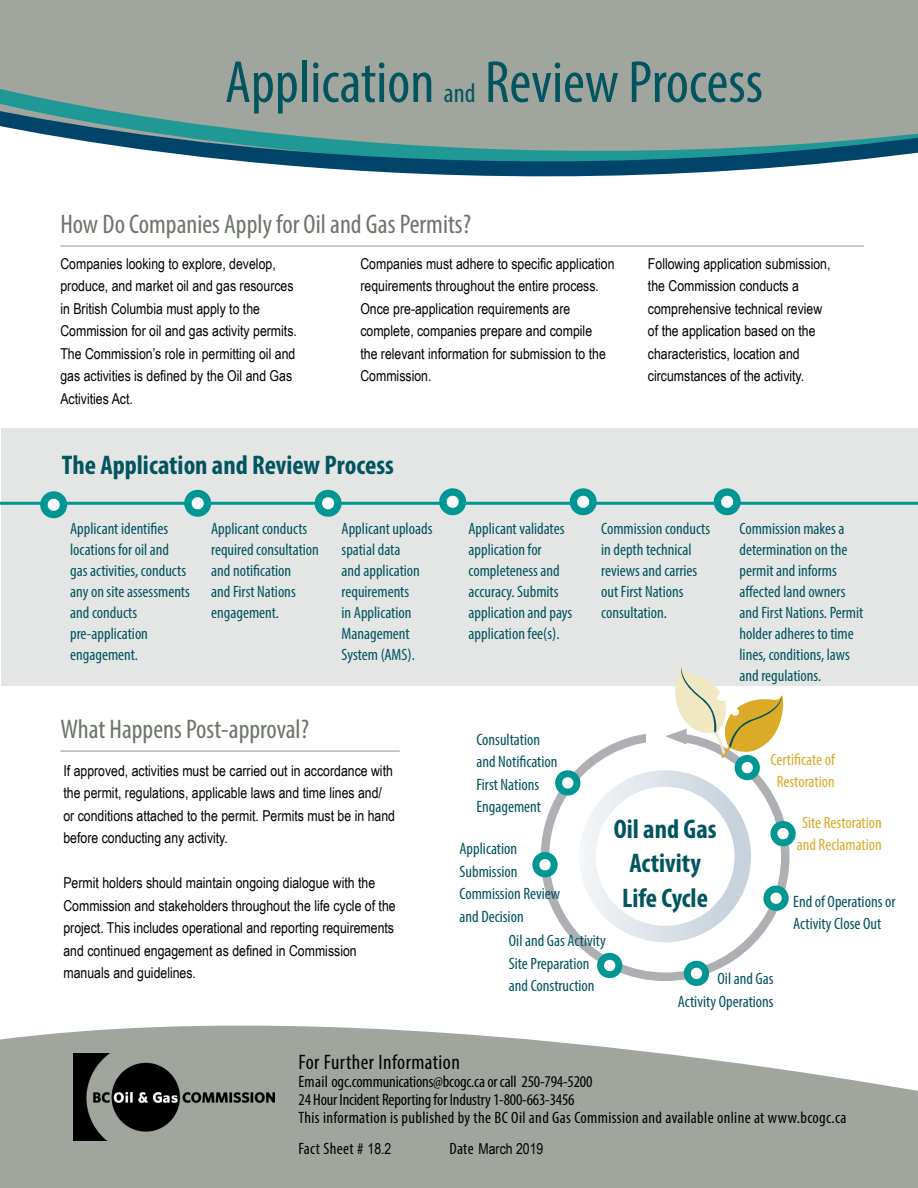
<style>
.page{position:relative;width:918px;height:1188px;background:#fff}
.page>*{position:absolute;margin:0;border:0;box-sizing:border-box;transform-origin:0 0}
.t1{font:condensed 60px "Myriad Pro";color:#02545f}
.t2{font:condensed 27px "Myriad Pro";color:#6d756a}
.t3{font:700 condensed 27px/34.5px "Myriad Pro";color:#02545f;text-align:center}
.t4{font:condensed 27px "Myriad Pro";color:#02545f}
.t5{font:condensed 21px "Myriad Pro";letter-spacing:.02em;color:#000}
.t6{font:condensed 16.5px/21px "Myriad Pro";color:#02545f}
.t7{font:condensed 16.5px/18px "Myriad Pro";letter-spacing:.015em;color:#000}
.t8{font:condensed 16.5px/22.5px "Myriad Pro";color:#dbaa27;text-align:center}
.t9{font:15px/22.5px "Arial Narrow";color:#000}
.s1{font-family:"Arial Narrow";font-stretch:normal;font-size:15px}
.s2{font-family:"Myriad Pro";font-stretch:condensed;font-size:16.5px}
</style>
<div class="page">
<div style="left:0;top:0;width:918px;height:23px;background:#a0a59e"></div>
<svg style="left:0;top:1025px;width:904px;height:163px;background:#abb0aa"></svg>
<svg style="left:0;top:23px;width:918px;height:154px;background:#8fa2a0"></svg>
<img style="left:73px;top:1053px;width:201px;height:87px">
<svg style="left:904px;top:1088px;width:14px;height:100px"></svg>
<hr style="left:917px;top:39px;width:1px;height:164px;background:#fff">
<div style="left:1px;top:428px;width:917px;height:257px;background:#e3e6e4"></div>
<hr style="left:0;top:502px;width:918px;height:3px;background:#009694">
<svg style="left:39px;top:491px;width:29px;height:28px"></svg>
<svg style="left:183px;top:489px;width:29px;height:28px"></svg>
<svg style="left:313px;top:489px;width:30px;height:28px"></svg>
<svg style="left:438px;top:488px;width:29px;height:28px"></svg>
<svg style="left:568px;top:488px;width:30px;height:28px"></svg>
<svg style="left:712px;top:488px;width:30px;height:28px"></svg>
<hr style="left:60px;top:245px;width:804px;height:2px;background:#b6bab5">
<div style="left:541px;top:732px;width:249px;height:249px;border:9px solid #adafb2;border-radius:50%"></div>
<div style="left:646px;top:726px;width:39px;height:21px;background:#fff"></div>
<div style="left:579px;top:770px;width:172px;height:172px;border:17px solid #b9c7d4;border-radius:50%"></div>
<svg style="left:555px;top:769px;width:27px;height:28px"></svg>
<svg style="left:532px;top:851px;width:26px;height:28px"></svg>
<svg style="left:596px;top:952px;width:28px;height:27px"></svg>
<svg style="left:683px;top:960px;width:27px;height:26px"></svg>
<svg style="left:763px;top:884px;width:26px;height:28px"></svg>
<svg style="left:770px;top:820px;width:26px;height:27px"></svg>
<svg style="left:664px;top:666px;width:123px;height:115px"></svg>
<hr style="left:60px;top:750px;width:340px;height:2px;background:#b6bab5">
<h1 class="t1" style="left:225px;top:46px;width:211px">Application</h1>
<h2 class="t4" style="left:444px;top:77px;width:33px">and</h2>
<h1 class="t1" style="left:485px;top:46px;width:280px">Review Process</h1>
<h2 class="t2" style="left:60px;top:208px;width:412px">How Do Companies Apply for Oil and Gas Permits?</h2>
<p class="t9" style="left:360px;top:252px;width:256px">Companies must adhere to specific application requirements throughout the entire process.<br>Once pre-application requirements are complete, companies prepare and compile<br>the relevant information for submission to the Commission.</p>
<p class="t9" style="left:648px;top:252px;width:184px">Following application submission, the Commission conducts a comprehensive technical review of the application based on the characteristics, location and circumstances of the activity.</p>
<p class="t9" style="left:60px;top:252px;width:238px">Companies looking to explore, develop, produce, and market oil and gas resources in British Columbia must apply to the Commission for oil and gas activity permits.<br>The Commission’s role in permitting oil and gas activities is defined by the Oil and Gas Activities Act.</p>
<h2 class="t3" style="left:62px;top:447px;width:333px">The Application and Review Process</h2>
<p class="t6" style="left:70px;top:517px;width:121px">Applicant identifies locations for oil and gas activities, conducts any on site assessments and conducts pre-application engagement.</p>
<p class="t6" style="left:211px;top:517px;width:109px">Applicant conducts required consultation and notification<br>and First Nations engagement.</p>
<p class="t6" style="left:342px;top:517px;width:92px">Applicant uploads spatial data<br>and application requirements<br>in Application<br>Management<br>System (AMS).</p>
<p class="t6" style="left:469px;top:517px;width:105px">Applicant validates application for completeness and accuracy. Submits application and pays application fee(s).</p>
<p class="t6" style="left:601px;top:517px;width:111px">Commission conducts in depth technical reviews and carries out First Nations consultation.</p>
<p class="t6" style="left:740px;top:517px;width:125px">Commission makes a determination on the permit and informs affected land owners and First Nations. Permit holder adheres to time lines, conditions, laws and regulations.</p>
<h2 class="t2" style="left:60px;top:713px;width:250px">What Happens Post-approval?</h2>
<p class="t9" style="left:63px;top:759px;width:333px">If approved, activities must be carried out in accordance with the permit, regulations, applicable laws and time lines and/ or conditions attached to the permit. Permits must be in hand before conducting any activity.</p>
<p class="t9" style="left:63px;top:871px;width:334px">Permit holders should maintain ongoing dialogue with the Commission and stakeholders throughout the life cycle of the project. This includes operational and reporting requirements and continued engagement as defined in Commission manuals and guidelines.</p>
<p class="t6" style="left:476px;top:728px;width:83px;line-height:22.5px">Consultation and Notification<br>First Nations<br>Engagement</p>
<p class="t6" style="left:460px;top:837px;width:102px;line-height:22.5px">Application<br>Submission<br>Commission Review and Decision</p>
<p class="t6" style="left:509px;top:929px;width:99px;line-height:22.5px">Oil and Gas Activity<br>Site Preparation and Construction</p>
<h2 class="t3" style="left:614px;top:811px;width:104px">Oil and Gas<br>Activity<br>Life Cycle</h2>
<p class="t8" style="left:771px;top:748px;width:66px">Certificate of<br>Restoration</p>
<p class="t8" style="left:797px;top:811px;width:87px">Site Restoration and Reclamation</p>
<p class="t6" style="left:793px;top:890px;width:104px;line-height:22.5px">End of Operations or<br>Activity Close Out</p>
<p class="t6" style="left:678px;top:967px;width:97px;line-height:22.5px;text-align:right">Oil and Gas<br>Activity Operations</p>
<h3 class="t5" style="left:298px;top:1049px;width:163px">For Further Information</h3>
<p class="t7" style="left:298px;top:1072px;width:549px">Email ogc.communications@bcogc.ca or call 250-794-5200<br>24 Hour Incident Reporting for Industry 1-800-663-3456<br>This information is published by the BC Oil and Gas Commission and available online at www.bcogc.ca</p>
<p class="t7" style="left:298px;top:1140px;width:94px">Fact Sheet # <span class="s1">18.2</span></p>
<p class="t9" style="left:449px;top:1137px;width:96px"><span class="s2">Date</span> March 2019</p>
</div>
